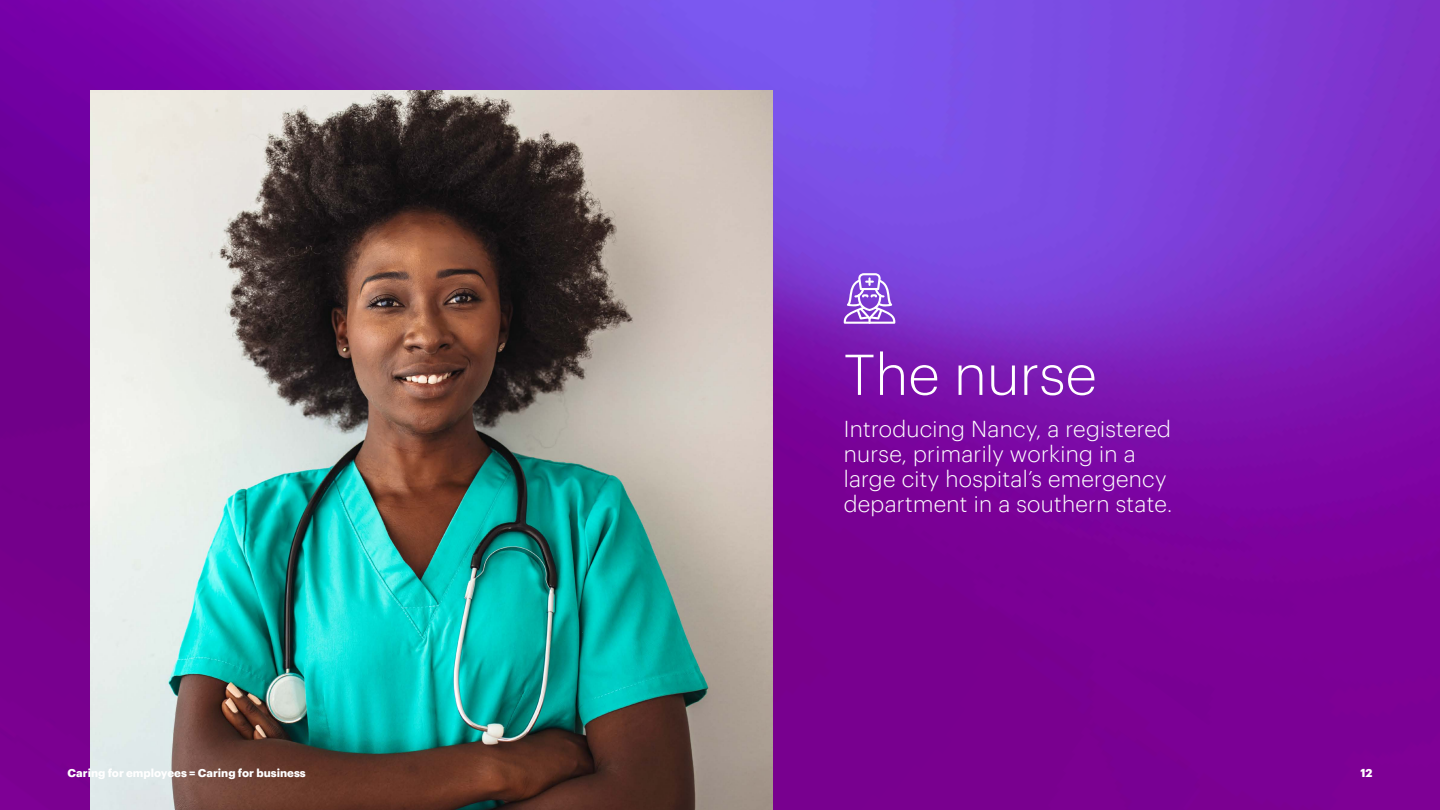
<style>
.page{position:relative;width:1440px;height:810px;background:#fff}
.page>*{position:absolute;margin:0;border:0;box-sizing:border-box;transform-origin:0 0}
.t1{font:300 56.25px "Graphik";color:#fff}
.t2{font:300 22.5px/25px "Graphik";letter-spacing:.01em;color:#fff}
.t3{font:700 11.25px "Graphik";color:#fff}
</style>
<div class="page">
<img style="left:0;top:0;width:1440px;height:810px">
<img style="left:90px;top:90px;width:683px;height:720px">
<svg style="left:844px;top:273px;width:51px;height:51px"></svg>
<h1 class="t1" style="left:844px;top:334px;width:255px">The nurse</h1>
<p class="t2" style="left:844px;top:414px;width:330px">Introducing Nancy, a registered nurse, primarily working in a large city hospital’s emergency department in a southern state.</p>
<p class="t3" style="left:68px;top:764px;width:240px">Caring for employees = Caring for business</p>
<p class="t3" style="left:1360px;top:764px;width:14px">12</p>
</div>
